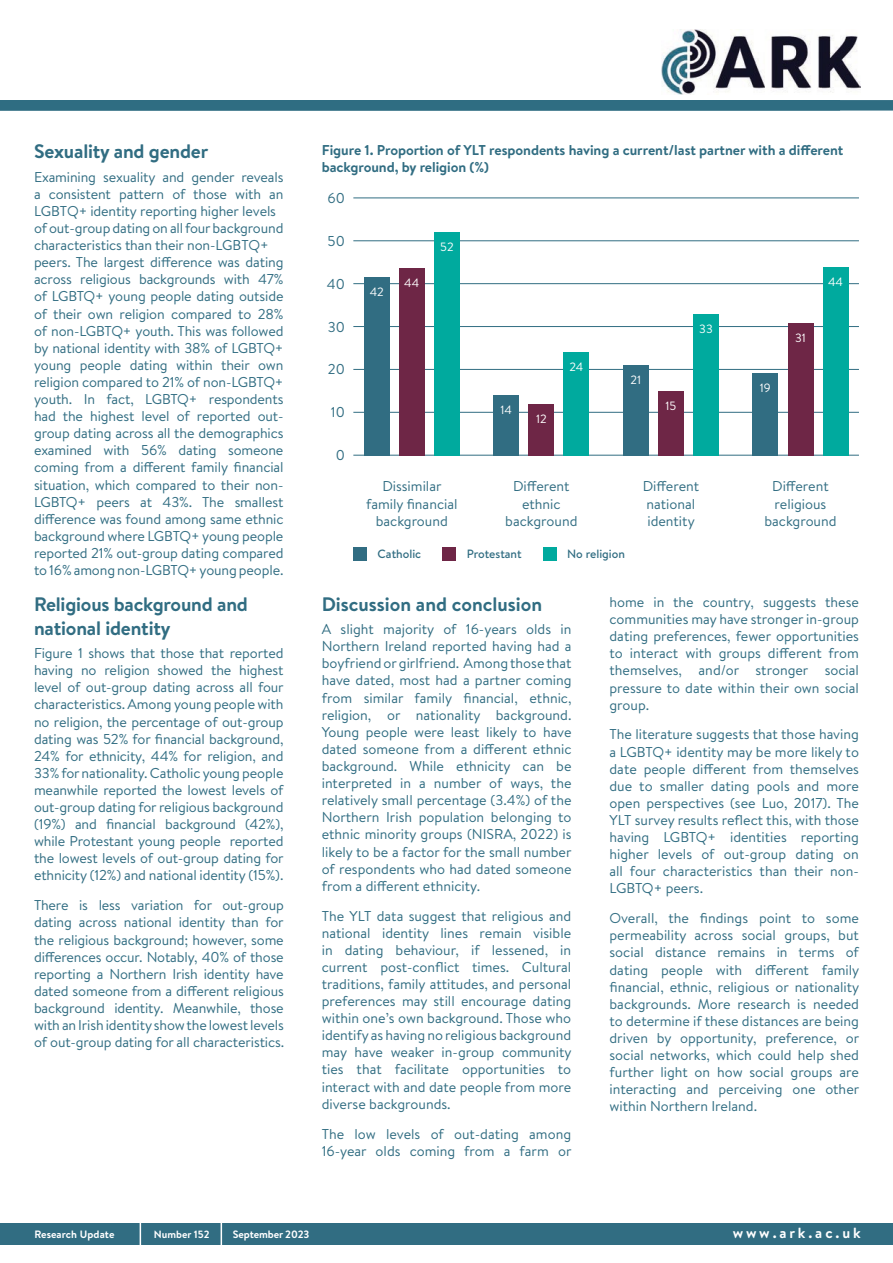
<style>
.page{position:relative;width:893px;height:1263px;background:#fff}
.page>*{position:absolute;margin:0;border:0;box-sizing:border-box;transform-origin:0 0}
.t1{font:700 19.5px/23.4px "Brandon Text";letter-spacing:-.01em;color:#316d82}
.t2{font:700 14.7px "Brandon Text";letter-spacing:.19em;color:#fff}
.t3{font:14.25px/17.1px "Brandon Text";letter-spacing:-.01em;color:#316d82;text-align:justify}
.t4{font:700 14.25px/17.1px "Brandon Text";letter-spacing:-.005em;color:#316d82}
.t5{font:500 12px "Brandon Text";color:#316d82}
.t6{font:12px "Brandon Text";color:#fff}
.t7{font:700 10.65px "Brandon Text";letter-spacing:-.01em;color:#fff}
.t8{font:700 10.5px "Brandon Text";color:#fff}
</style>
<div class="page">
<div style="left:0;top:1224px;width:893px;height:21px;background:#316d82"></div>
<hr style="left:221px;top:1222px;width:1px;height:31px;background:#fff">
<hr style="left:140px;top:1222px;width:1px;height:31px;background:#fff">
<img style="left:661px;top:29px;width:200px;height:65px">
<div style="left:0;top:100px;width:893px;height:11px;background:#2f6d82"></div>
<div style="left:353px;top:547px;width:14px;height:13px;background:#316d82"></div>
<div style="left:543px;top:547px;width:14px;height:13px;background:#00aa9e"></div>
<div style="left:442px;top:547px;width:14px;height:13px;background:#6e2646"></div>
<hr style="left:353px;top:240px;width:506px;height:1px;background:#316d82">
<hr style="left:353px;top:198px;width:506px;height:1px;background:#316d82">
<hr style="left:353px;top:283px;width:506px;height:1px;background:#316d82">
<hr style="left:353px;top:326px;width:506px;height:1px;background:#316d82">
<hr style="left:353px;top:369px;width:506px;height:1px;background:#316d82">
<hr style="left:353px;top:412px;width:506px;height:1px;background:#316d82">
<hr style="left:353px;top:455px;width:506px;height:1px;background:#316d82">
<div style="left:364px;top:277px;width:25px;height:178px;background:#316d82"></div>
<div style="left:399px;top:268px;width:26px;height:187px;background:#6e2646"></div>
<div style="left:434px;top:232px;width:26px;height:223px;background:#00aa9e"></div>
<div style="left:494px;top:395px;width:25px;height:60px;background:#316d82"></div>
<div style="left:529px;top:404px;width:25px;height:51px;background:#6e2646"></div>
<div style="left:564px;top:352px;width:25px;height:103px;background:#00aa9e"></div>
<div style="left:623px;top:365px;width:26px;height:90px;background:#316d82"></div>
<div style="left:658px;top:391px;width:26px;height:64px;background:#6e2646"></div>
<div style="left:693px;top:314px;width:26px;height:141px;background:#00aa9e"></div>
<div style="left:753px;top:373px;width:25px;height:82px;background:#316d82"></div>
<div style="left:788px;top:323px;width:25px;height:132px;background:#6e2646"></div>
<div style="left:823px;top:267px;width:25px;height:188px;background:#00aa9e"></div>
<h1 class="t1" style="left:34px;top:139px;width:176px">Sexuality and gender</h1>
<p class="t3" style="left:34px;top:168px;width:251px;text-align:left">Examining sexuality and gender reveals a consistent pattern of those with an LGBTQ+ identity reporting higher levels of out-group dating on all four background characteristics than their non-LGBTQ+ peers. The largest difference was dating across religious backgrounds with 47% of LGBTQ+ young people dating outside of their own religion compared to 28% of non-LGBTQ+ youth. This was followed by national identity with 38% of LGBTQ+ young people dating within their own religion compared to 21% of non-LGBTQ+ youth. In fact, LGBTQ+ respondents had the highest level of reported out&shy;group dating across all the demographics examined with 56% dating someone coming from a different family financial situation, which compared to their non-LGBTQ+ peers at 43%. The smallest difference was found among same ethnic background where LGBTQ+ young people reported 21% out-group dating compared to 16% among non-LGBTQ+ young people.</p>
<h1 class="t1" style="left:34px;top:592px;width:215px">Religious background and national identity</h1>
<p class="t3" style="left:34px;top:644px;width:251px">Figure 1 shows that those that reported having no religion showed the highest level of out-group dating across all four characteristics. Among young people with no religion, the percentage of out-group dating was 52% for financial background, 24% for ethnicity, 44% for religion, and 33% for nationality. Catholic young people meanwhile reported the lowest levels of out-group dating for religious background (19%) and financial background (42%), while Protestant young people reported the lowest levels of out-group dating for ethnicity (12%) and national identity (15%).</p>
<p class="t3" style="left:34px;top:896px;width:252px">There is less variation for out-group dating across national identity than for the religious background; however, some differences occur. Notably, 40% of those reporting a Northern Irish identity have dated someone from a different religious background identity. Meanwhile, those with an Irish identity show the lowest levels of out-group dating for all characteristics.</p>
<p class="t4" style="left:322px;top:141px;width:523px">Figure 1. Proportion of YLT respondents having a current/last partner with a different background, by religion (%)</p>
<p class="t3" style="left:327px;top:189px;width:19px">60</p>
<p class="t3" style="left:328px;top:232px;width:19px">50</p>
<p class="t3" style="left:327px;top:275px;width:20px">40</p>
<p class="t3" style="left:328px;top:318px;width:19px">30</p>
<p class="t3" style="left:328px;top:360px;width:19px">20</p>
<p class="t3" style="left:331px;top:403px;width:15px">10</p>
<p class="t3" style="left:336px;top:446px;width:11px">0</p>
<p class="t6" style="left:370px;top:283px;width:16px">42</p>
<p class="t6" style="left:404px;top:274px;width:17px">44</p>
<p class="t6" style="left:440px;top:239px;width:15px">52</p>
<p class="t6" style="left:500px;top:402px;width:13px">14</p>
<p class="t6" style="left:536px;top:411px;width:12px">12</p>
<p class="t6" style="left:569px;top:359px;width:15px">24</p>
<p class="t6" style="left:630px;top:372px;width:12px">21</p>
<p class="t6" style="left:699px;top:320px;width:15px">33</p>
<p class="t6" style="left:665px;top:397px;width:12px">15</p>
<p class="t6" style="left:760px;top:380px;width:12px">19</p>
<p class="t6" style="left:795px;top:329px;width:12px">31</p>
<p class="t6" style="left:828px;top:273px;width:17px">44</p>
<p class="t3" style="left:366px;top:477px;width:93px;text-align:center">Dissimilar family financial background</p>
<p class="t3" style="left:505px;top:477px;width:74px;text-align:center">Different ethnic background</p>
<p class="t3" style="left:643px;top:477px;width:58px;text-align:left">Different national identity</p>
<p class="t3" style="left:764px;top:477px;width:74px;text-align:center">Different religious background</p>
<p class="t5" style="left:378px;top:545px;width:45px">Catholic</p>
<p class="t5" style="left:467px;top:545px;width:56px">Protestant</p>
<p class="t5" style="left:567px;top:545px;width:59px">No religion</p>
<h1 class="t1" style="left:322px;top:592px;width:222px">Discussion and conclusion</h1>
<p class="t3" style="left:322px;top:620px;width:251px">A slight majority of 16-years olds in Northern Ireland reported having had a boyfriend or girlfriend. Among those that have dated, most had a partner coming from similar family financial, ethnic, religion, or nationality background.<br>Young people were least likely to have dated someone from a different ethnic background. While ethnicity can be interpreted in a number of ways, the relatively small percentage (3.4%) of the Northern Irish population belonging to ethnic minority groups (NISRA, 2022) is likely to be a factor for the small number of respondents who had dated someone from a different ethnicity.</p>
<p class="t3" style="left:322px;top:906px;width:251px">The YLT data suggest that religious and national identity lines remain visible in dating behaviour, if lessened, in current post-conflict times. Cultural traditions, family attitudes, and personal preferences may still encourage dating within one’s own background. Those who identify as having no religious background may have weaker in-group community ties that facilitate opportunities to interact with and date people from more diverse backgrounds.</p>
<p class="t3" style="left:322px;top:1124px;width:251px">The low levels of out-dating among<br>16-year olds coming from a farm or</p>
<p class="t3" style="left:609px;top:593px;width:251px">home in the country, suggests these communities may have stronger in-group dating preferences, fewer opportunities to interact with groups different from themselves, and/or stronger social pressure to date within their own social group.</p>
<p class="t3" style="left:609px;top:725px;width:251px">The literature suggests that those having a LGBTQ+ identity may be more likely to date people different from themselves due to smaller dating pools and more open perspectives (see Luo, 2017). The YLT survey results reflect this, with those having LGBTQ+ identities reporting higher levels of out-group dating on all four characteristics than their non-LGBTQ+ peers.</p>
<p class="t3" style="left:609px;top:909px;width:251px">Overall, the findings point to some permeability across social groups, but social distance remains in terms of dating people with different family financial, ethnic, religious or nationality backgrounds. More research is needed to determine if these distances are being driven by opportunity, preference, or social networks, which could help shed further light on how social groups are interacting and perceiving one other within Northern Ireland.</p>
<p class="t7" style="left:34px;top:1227px;width:82px">Research Update</p>
<p class="t8" style="left:154px;top:1227px;width:57px">Number 152</p>
<p class="t7" style="left:233px;top:1227px;width:78px">September 2023</p>
<p class="t2" style="left:733px;top:1223px;width:129px">www.ark.ac.uk</p>
</div>
